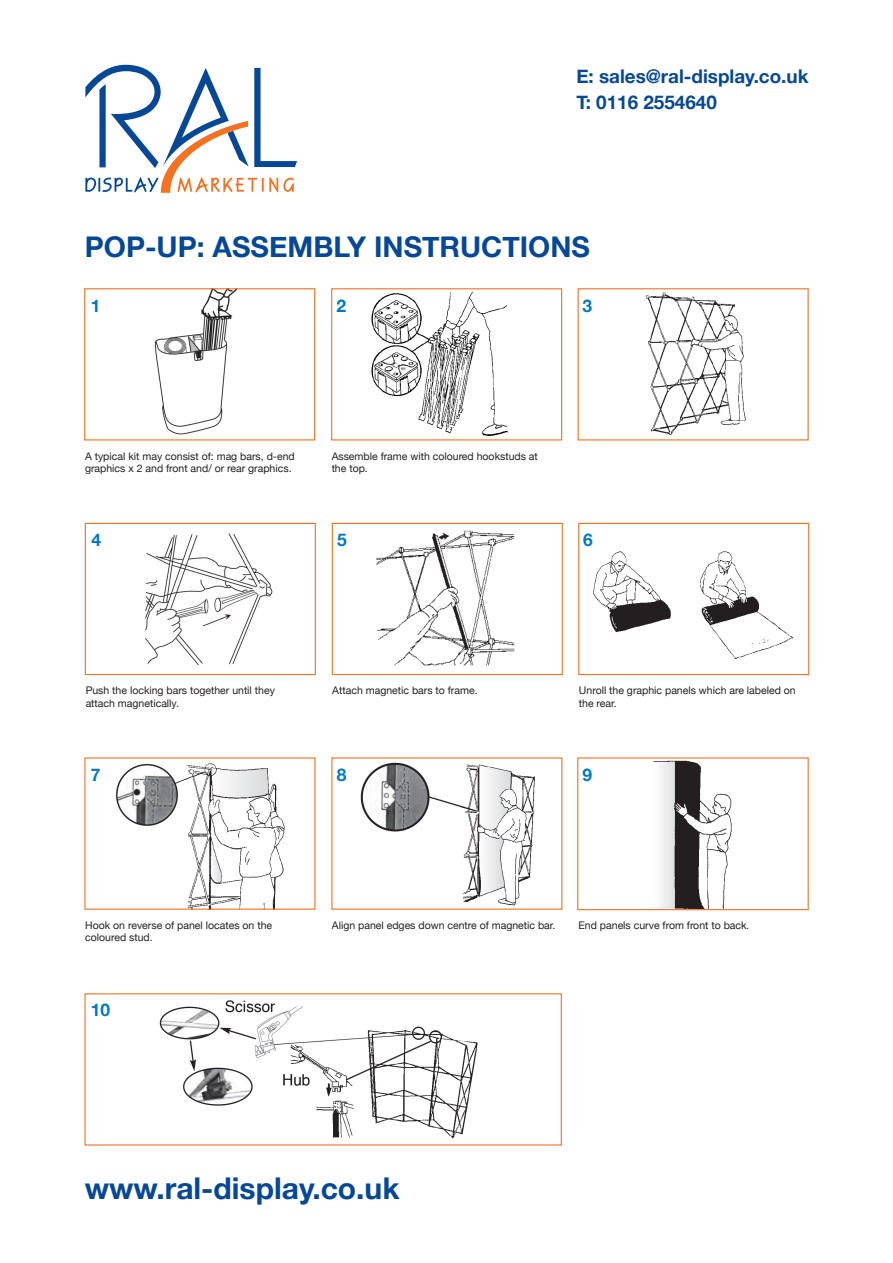
<style>
.page{position:relative;width:893px;height:1263px;background:#fff}
.page>*{position:absolute;margin:0;border:0;box-sizing:border-box;transform-origin:0 0}
.t1{font:700 30px "Helvetica Neue";color:#074896}
.t2{font:700 28.5px "Helvetica Neue";color:#074896}
.t3{font:700 18.9px "Helvetica Neue";color:#074896}
.t4{font:700 17.4px "Helvetica Neue";color:#0079c2}
.t5{font:10.5px/12.6px "Helvetica Neue";color:#231f20}
</style>
<div class="page">
<div style="left:577px;top:757px;width:232px;height:153px;border:1px solid #f37121"></div>
<img style="left:154px;top:290px;width:83px;height:145px">
<div style="left:84px;top:288px;width:231px;height:152px;border:1px solid #f37121"></div>
<img style="left:371px;top:291px;width:137px;height:145px">
<div style="left:331px;top:288px;width:231px;height:152px;border:1px solid #f37121"></div>
<img style="left:646px;top:292px;width:100px;height:143px">
<div style="left:578px;top:288px;width:231px;height:152px;border:1px solid #f37121"></div>
<img style="left:145px;top:533px;width:128px;height:132px">
<div style="left:85px;top:523px;width:231px;height:152px;border:1px solid #f37121"></div>
<img style="left:376px;top:530px;width:139px;height:136px">
<div style="left:332px;top:523px;width:231px;height:152px;border:1px solid #f37121"></div>
<img style="left:593px;top:551px;width:201px;height:108px">
<div style="left:578px;top:523px;width:231px;height:152px;border:1px solid #f37121"></div>
<img style="left:115px;top:763px;width:170px;height:145px">
<img style="left:360px;top:762px;width:175px;height:144px">
<img style="left:653px;top:760px;width:79px;height:148px">
<img style="left:159px;top:1000px;width:319px;height:139px">
<svg style="left:85px;top:65px;width:212px;height:128px"></svg>
<p class="t3" style="left:576px;top:62px;width:234px">E: sales@ral-display.co.uk</p>
<p class="t3" style="left:576px;top:88px;width:142px">T: 0116 2554640</p>
<p class="t2" style="left:85px;top:225px;width:507px">POP-UP: ASSEMBLY INSTRUCTIONS</p>
<p class="t4" style="left:91px;top:292px;width:11px">1</p>
<p class="t4" style="left:337px;top:292px;width:11px">2</p>
<p class="t4" style="left:582px;top:292px;width:11px">3</p>
<p class="t5" style="left:85px;top:450px;width:211px">A typical kit may consist of: mag bars, d-end graphics x 2 and front and/ or rear graphics.</p>
<p class="t5" style="left:332px;top:450px;width:208px">Assemble frame with coloured hookstuds at</p>
<p class="t5" style="left:332px;top:463px;width:38px">the top.</p>
<p class="t4" style="left:91px;top:527px;width:11px">4</p>
<p class="t4" style="left:337px;top:527px;width:11px">5</p>
<p class="t4" style="left:583px;top:527px;width:11px">6</p>
<p class="t5" style="left:86px;top:685px;width:191px">Push the locking bars together until they</p>
<p class="t5" style="left:86px;top:697px;width:95px">attach magnetically.</p>
<p class="t5" style="left:332px;top:685px;width:147px">Attach magnetic bars to frame.</p>
<p class="t5" style="left:579px;top:685px;width:218px">Unroll the graphic panels which are labeled on the rear.</p>
<p class="t4" style="left:91px;top:761px;width:11px">7</p>
<p class="t4" style="left:337px;top:761px;width:11px">8</p>
<p class="t4" style="left:583px;top:761px;width:11px">9</p>
<p class="t5" style="left:85px;top:919px;width:188px">Hook on reverse of panel locates on the</p>
<p class="t5" style="left:332px;top:919px;width:225px">Align panel edges down centre of magnetic bar.</p>
<p class="t5" style="left:579px;top:919px;width:172px">End panels curve from front to back.</p>
<p class="t5" style="left:85px;top:932px;width:69px">coloured stud.</p>
<p class="t4" style="left:91px;top:996px;width:21px">10</p>
<p class="t1" style="left:85px;top:1164px;width:316px">www.ral-display.co.uk</p>
</div>
